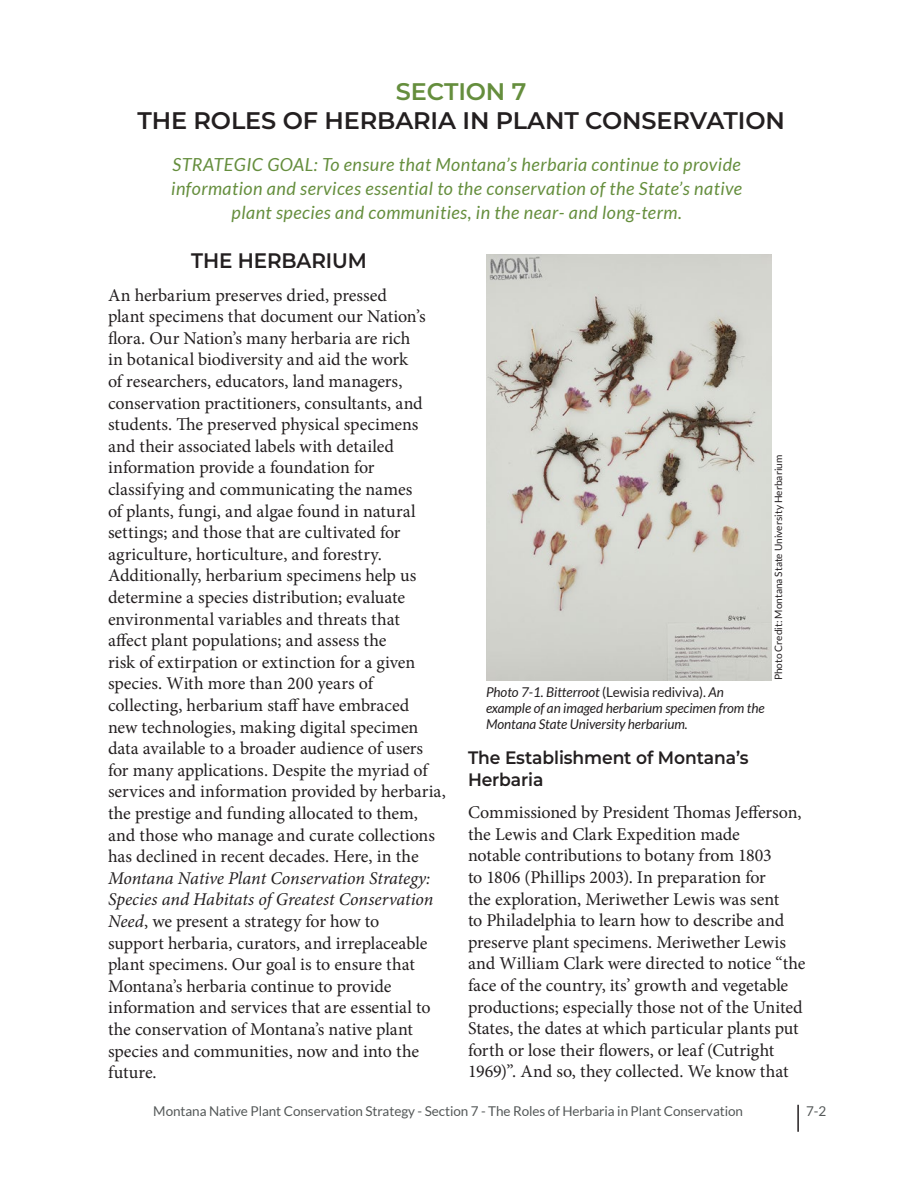
<style>
.page{position:relative;width:918px;height:1188px;background:#fff}
.page>*{position:absolute;margin:0;border:0;box-sizing:border-box;transform-origin:0 0}
.t1{font:600 24px "Montserrat";letter-spacing:-.005em;color:#231f20}
.t2{font:600 24px "Montserrat";letter-spacing:-.005em;color:#658e3d}
.t3{font:600 21px "Montserrat";letter-spacing:-.005em;color:#231f20;scale:.95 1}
.t4{font:18px/21.6px "Minion Pro";letter-spacing:-.005em;color:#231f20}
.t5{font:italic 18px/24px "Lato";letter-spacing:.025em;color:#658e3d;text-align:center}
.t6{font:600 18px/21.6px "Montserrat";letter-spacing:-.005em;color:#231f20;scale:.95 1}
.t7{font:italic 13.5px/16.2px "Lato";letter-spacing:-.005em;color:#231f20}
.t8{font:13.5px "Lato";letter-spacing:-.005em;color:#545858}
.t9{font:10.2px "Lato";color:#231f20}
.s1{font-style:italic}
.s2{font-style:normal}
</style>
<div class="page">
<hr style="left:797px;top:1105px;width:2px;height:27px;background:#231f20">
<img style="left:486px;top:255px;width:286px;height:425px">
<h1 class="t2" style="left:396px;top:75px;width:132px">SECTION 7</h1>
<h1 class="t1" style="left:137px;top:103px;width:649px">THE ROLES OF HERBARIA IN PLANT CONSERVATION</h1>
<p class="t5" style="left:171px;top:153px;width:573px">STRATEGIC GOAL: To ensure that Montana’s herbaria continue to provide information and services essential to the conservation of the State’s native plant species and communities, in the near- and long-term.</p>
<p class="t3" style="left:191px;top:246px;width:187px">THE HERBARIUM</p>
<p class="t4" style="left:108px;top:284px;width:339px">An herbarium preserves dried, pressed<br>plant specimens that document our Nation’s flora. Our Nation’s many herbaria are rich<br>in botanical biodiversity and aid the work<br>of researchers, educators, land managers, conservation practitioners, consultants, and students. The preserved physical specimens and their associated labels with detailed information provide a foundation for classifying and communicating the names<br>of plants, fungi, and algae found in natural settings; and those that are cultivated for agriculture, horticulture, and forestry.<br>Additionally, herbarium specimens help us determine a species distribution; evaluate environmental variables and threats that<br>affect plant populations; and assess the<br>risk of extirpation or extinction for a given species. With more than 200 years of collecting, herbarium staff have embraced<br>new technologies, making digital specimen data available to a broader audience of users for many applications. Despite the myriad of services and information provided by herbaria, the prestige and funding allocated to them, and those who manage and curate collections has declined in recent decades. Here, in the</p>
<p class="t4" style="left:108px;top:867px;width:327px"><span class="s1">Montana Native Plant Conservation Strategy:<br>Species and Habitats of Greatest Conservation Need</span>, we present a strategy for how to support herbaria, curators, and irreplaceable plant specimens. Our goal is to ensure that Montana’s herbaria continue to provide information and services that are essential to the conservation of Montana’s native plant species and communities, now and into the future.</p>
<p class="t9" style="left:773px;top:680px;width:227px;rotate:-90deg">Photo Credit: Montana State University Herbarium</p>
<p class="t7" style="left:486px;top:684px;width:280px">Photo 7-1. Bitterroot <span class="s2">(Lewisia rediviva).</span> An example of an imaged herbarium specimen from the<br>Montana State University herbarium.</p>
<p class="t6" style="left:468px;top:746px;width:297px">The Establishment of Montana’s<br>Herbaria</p>
<p class="t4" style="left:468px;top:802px;width:339px">Commissioned by President Thomas Jefferson, the Lewis and Clark Expedition made<br>notable contributions to botany from 1803<br>to 1806 (Phillips 2003). In preparation for<br>the exploration, Meriwether Lewis was sent<br>to Philadelphia to learn how to describe and preserve plant specimens. Meriwether Lewis and William Clark were directed to notice “the face of the country, its’ growth and vegetable productions; especially those not of the United States, the dates at which particular plants put forth or lose their flowers, or leaf (Cutright 1969)”. And so, they collected. We know that</p>
<p class="t8" style="left:153px;top:1103px;width:591px">Montana Native Plant Conservation Strategy - Section 7 - The Roles of Herbaria in Plant Conservation</p>
<p class="t8" style="left:806px;top:1103px;width:22px">7-2</p>
</div>
